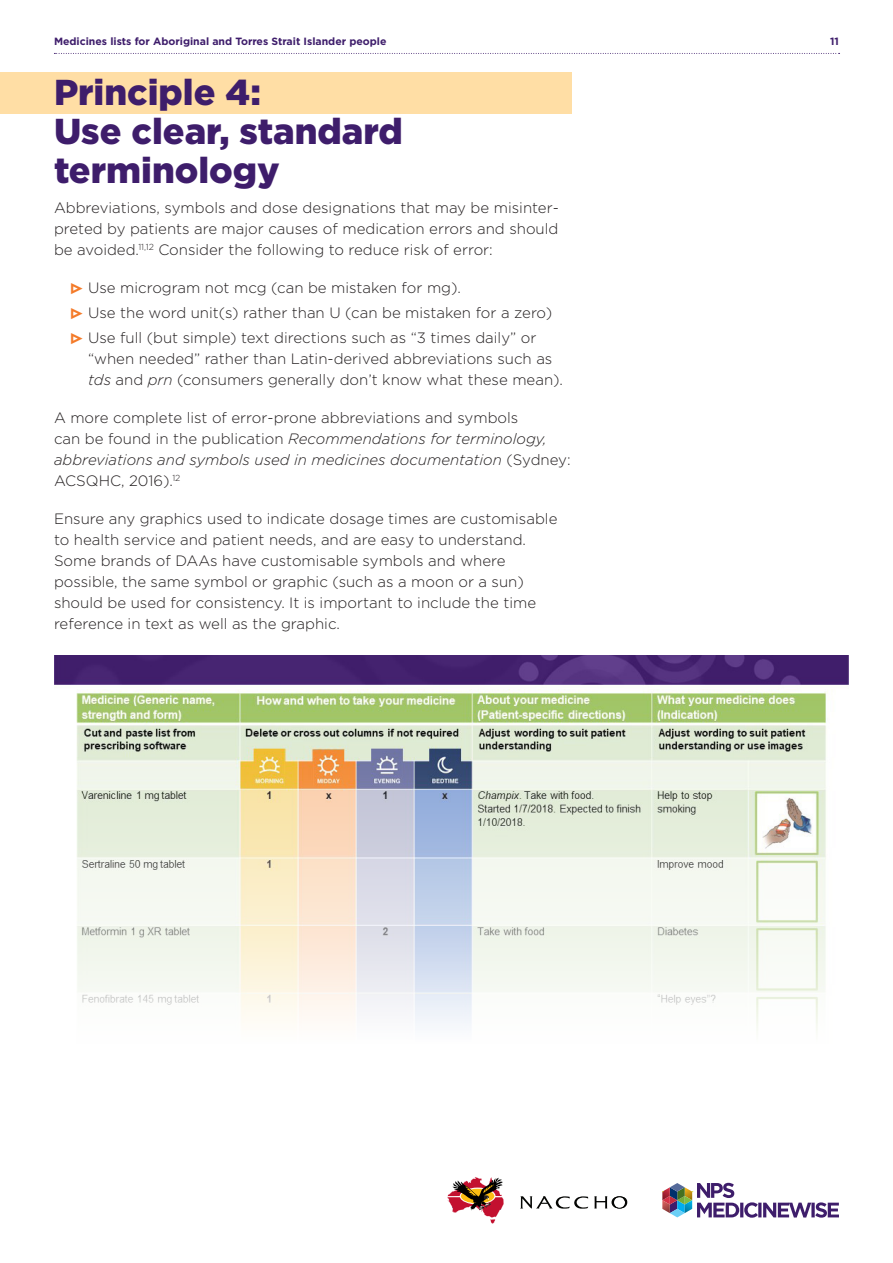
<style>
.page{position:relative;width:893px;height:1263px;background:#fff}
.page>*{position:absolute;margin:0;border:0;box-sizing:border-box;transform-origin:0 0}
.Heading_1_Principles{font:900 36px/39px "Gotham";color:#3e1d6b}
.Body{font:300 15px/21px "Gotham";color:#231f20}
.t1{font:700 10.5px "Gotham";color:#3e1d6b}
.s1{color:#f47b2a}
.s2{font-style:italic}
</style>
<div class="page">
<svg style="left:662px;top:1183px;width:177px;height:35px"></svg>
<svg style="left:447px;top:1177px;width:57px;height:47px"></svg>
<svg style="left:594px;top:1196px;width:33px;height:12px"></svg>
<svg style="left:520px;top:1196px;width:68px;height:13px"></svg>
<svg style="left:54px;top:53px;width:786px;height:1px"></svg>
<div style="left:0;top:72px;width:571px;height:42px;background:#ffdea5"></div>
<img style="left:54px;top:656px;width:795px;height:375px">
<p class="t1" style="left:54px;top:34px;width:334px">Medicines lists for Aboriginal and Torres Strait Islander people</p>
<p class="t1" style="left:830px;top:34px;width:10px">11</p>
<p class="Heading_1_Principles" style="left:54px;top:73px;width:350px">Principle 4:<br>Use clear, standard terminology</p>
<p class="Body" style="left:54px;top:197px;width:506px;text-align:justify">Abbreviations, symbols and dose designations that may be misinter&shy;preted by patients are major causes of medication errors and should be avoided.<sup>11,12</sup> Consider the following to reduce risk of error:</p>
<p class="Body" style="left:71px;top:277px;width:392px"><span class="s1">•</span> Use microgram not mcg (can be mistaken for mg).</p>
<p class="Body" style="left:71px;top:302px;width:483px"><span class="s1">•</span> Use the word unit(s) rather than U (can be mistaken for a zero)</p>
<p class="Body" style="left:88px;top:327px;width:477px;text-indent:-17px"><span class="s1">•</span> Use full (but simple) text directions such as “3 times daily” or “when needed” rather than Latin-derived abbreviations such as <span class="s2">tds</span> and <span class="s2">prn</span> (consumers generally don’t know what these mean).</p>
<p class="Body" style="left:54px;top:407px;width:518px">A more complete list of error-prone abbreviations and symbols<br>can be found in the publication <span class="s2">Recommendations for terminology, abbreviations and symbols used in medicines documentation</span> (Sydney:<br>ACSQHC, 2016).<sup>12</sup></p>
<p class="Body" style="left:54px;top:508px;width:505px">Ensure any graphics used to indicate dosage times are customisable to health service and patient needs, and are easy to understand.<br>Some brands of DAAs have customisable symbols and where possible, the same symbol or graphic (such as a moon or a sun) should be used for consistency. It is important to include the time reference in text as well as the graphic.</p>
</div>
